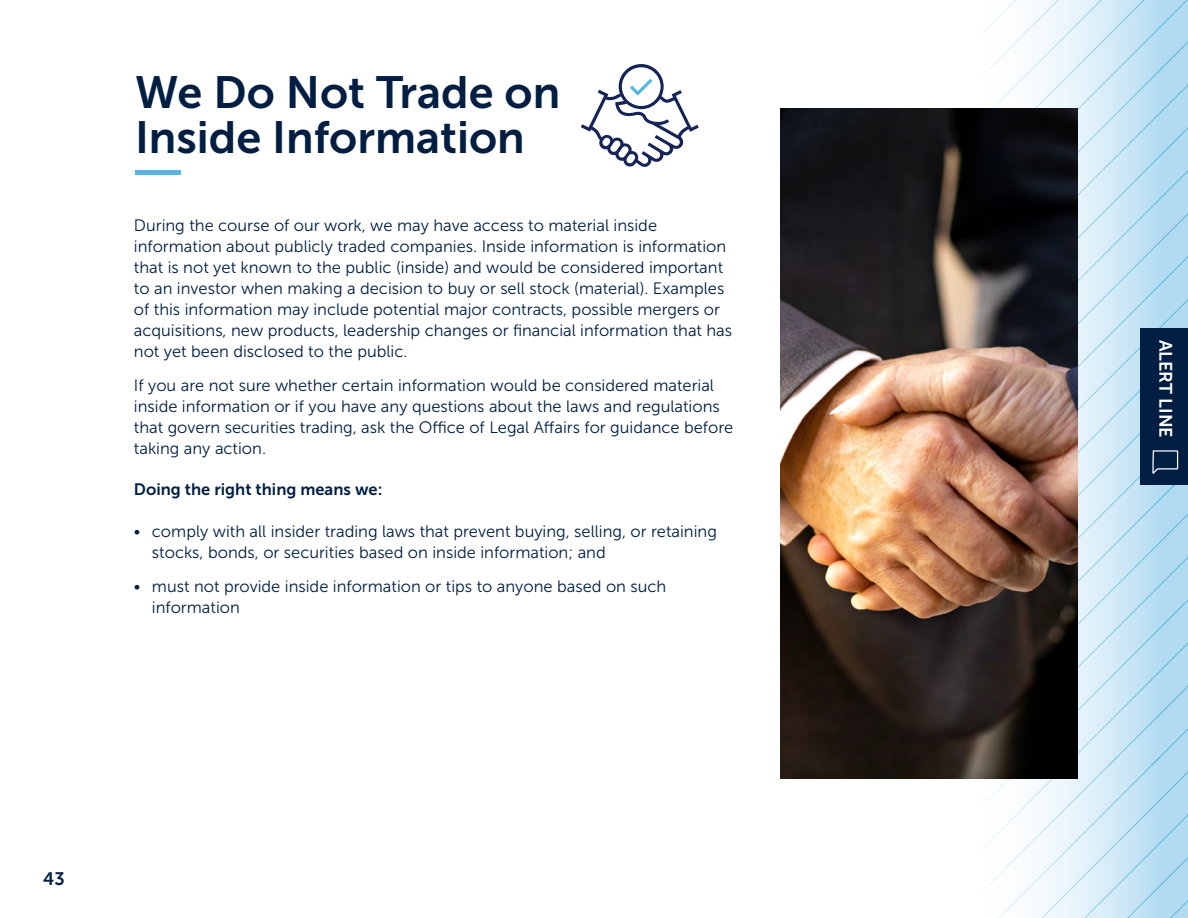
<style>
.page{position:relative;width:1188px;height:918px;background:#fff}
.page>*{position:absolute;margin:0;border:0;box-sizing:border-box;transform-origin:0 0}
.t1{font:45px/45px "Museo Sans 700";color:#001e42}
.t2{font:18px "Museo Sans 700";color:#fff}
.t3{font:18px "Museo Sans 700";color:#001e42}
.t4{font:16.5px/21px "Museo Sans 300";color:#001e42}
.t5{font:16.5px "Museo Sans 700";color:#001e42}
</style>
<div class="page">
<svg style="left:941px;top:0;width:247px;height:918px"></svg>
<hr style="left:135px;top:171px;width:46px;height:4px;background:#5bb3e4">
<img style="left:781px;top:108px;width:297px;height:670px">
<svg style="left:581px;top:64px;width:118px;height:103px"></svg>
<div style="left:1141px;top:328px;width:47px;height:157px;background:#001e42"></div>
<svg style="left:1152px;top:450px;width:27px;height:24px"></svg>
<h1 class="t1" style="left:135px;top:70px;width:427px">We Do Not Trade on<br>Inside Information</h1>
<p class="t4" style="left:134px;top:214px;width:600px">During the course of our work, we may have access to material inside information about publicly traded companies. Inside information is information that is not yet known to the public (inside) and would be considered important to an investor when making a decision to buy or sell stock (material). Examples of this information may include potential major contracts, possible mergers or acquisitions, new products, leadership changes or financial information that has not yet been disclosed to the public.</p>
<p class="t4" style="left:134px;top:375px;width:601px">If you are not sure whether certain information would be considered material inside information or if you have any questions about the laws and regulations that govern securities trading, ask the Office of Legal Affairs for guidance before taking any action.</p>
<p class="t5" style="left:134px;top:480px;width:250px">Doing the right thing means we:</p>
<p class="t4" style="left:152px;top:521px;width:567px;text-indent:-18px">• comply with all insider trading laws that prevent buying, selling, or retaining stocks, bonds, or securities based on inside information; and</p>
<p class="t4" style="left:152px;top:576px;width:516px;text-indent:-18px">• must not provide inside information or tips to anyone based on such information</p>
<p class="t3" style="left:43px;top:869px;width:23px">43</p>
<p class="t2" style="left:1176px;top:340px;width:99px;rotate:90deg">ALERT LINE</p>
</div>
